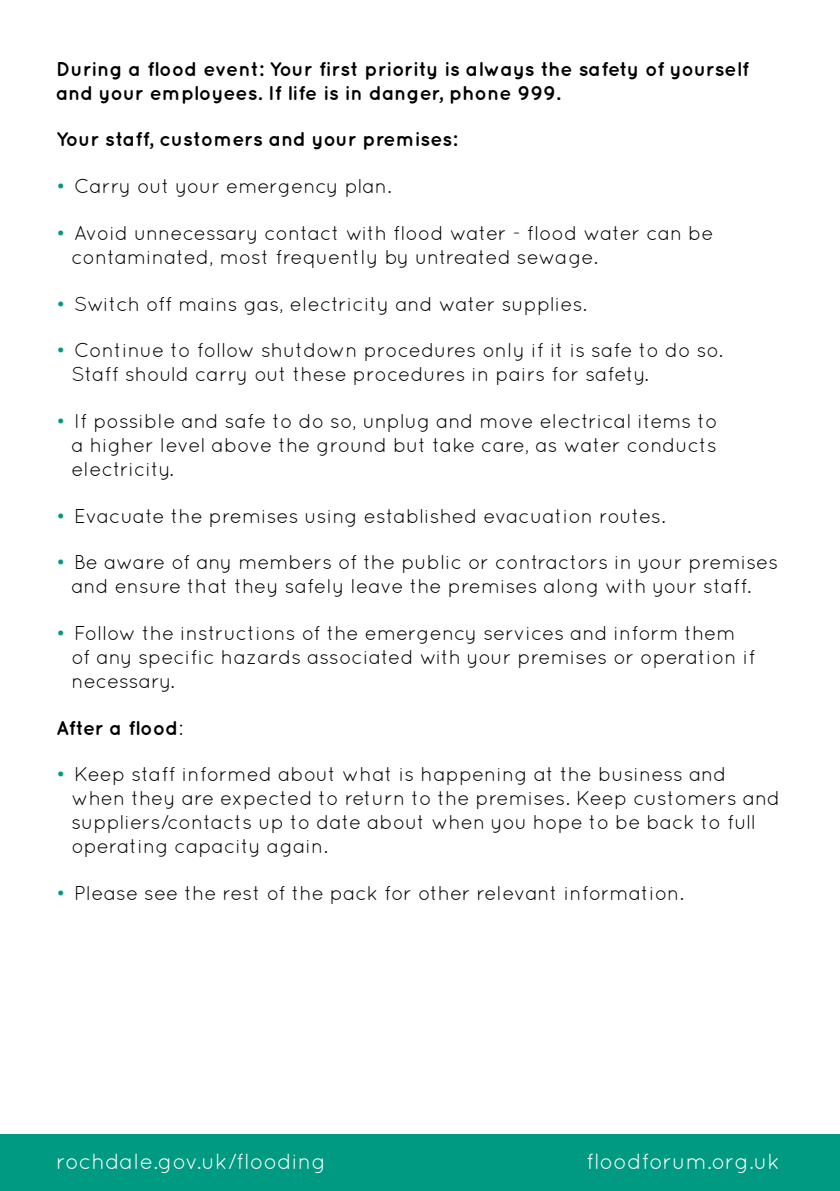
<style>
.page{position:relative;width:840px;height:1191px;background:#fff}
.page>*{position:absolute;margin:0;border:0;box-sizing:border-box;transform-origin:0 0}
.t1{font:22px "Quicksand";color:#fff}
.t2{font:20px/24px "Quicksand";color:#000}
.t3{font:700 20px/24px "Quicksand";color:#000}
.s1{color:#009a82}
.s2{font-weight:400}
</style>
<div class="page">
<div style="left:0;top:1134px;width:839px;height:57px;background:#009a82"></div>
<p class="t3" style="left:56px;top:56px;width:694px">During a flood event: Your first priority is always the safety of yourself and your employees. If life is in danger, phone 999.</p>
<p class="t3" style="left:56px;top:127px;width:402px">Your staff, customers and your premises:</p>
<p class="t2" style="left:56px;top:174px;width:337px"><span class="s1">•</span> Carry out your emergency plan.</p>
<p class="t2" style="left:71px;top:221px;width:643px;text-indent:-15px"><span class="s1">•</span> Avoid unnecessary contact with flood water - flood water can be contaminated, most frequently by untreated sewage.</p>
<p class="t2" style="left:56px;top:291px;width:532px"><span class="s1">•</span> Switch off mains gas, electricity and water supplies.</p>
<p class="t2" style="left:71px;top:338px;width:653px;text-indent:-15px"><span class="s1">•</span> Continue to follow shutdown procedures only if it is safe to do so.<br>Staff should carry out these procedures in pairs for safety.</p>
<p class="t2" style="left:71px;top:409px;width:647px;text-align:justify;text-indent:-15px"><span class="s1">•</span> If possible and safe to do so, unplug and move electrical items to a higher level above the ground but take care, as water conducts electricity.</p>
<p class="t2" style="left:56px;top:503px;width:611px"><span class="s1">•</span> Evacuate the premises using established evacuation routes.</p>
<p class="t2" style="left:56px;top:550px;width:723px;text-align:center"><span class="s1">•</span> Be aware of any members of the public or contractors in your premises and ensure that they safely leave the premises along with your staff.</p>
<p class="t2" style="left:71px;top:621px;width:685px;text-indent:-15px"><span class="s1">•</span> Follow the instructions of the emergency services and inform them of any specific hazards associated with your premises or operation if necessary.</p>
<p class="t3" style="left:56px;top:715px;width:129px">After a flood<span class="s2">:</span></p>
<p class="t2" style="left:71px;top:762px;width:709px;text-indent:-15px"><span class="s1">•</span> Keep staff informed about what is happening at the business and when they are expected to return to the premises. Keep customers and suppliers/contacts up to date about when you hope to be back to full operating capacity again.</p>
<p class="t2" style="left:56px;top:881px;width:629px"><span class="s1">•</span> Please see the rest of the pack for other relevant information.</p>
<p class="t1" style="left:56px;top:1148px;width:271px">rochdale.gov.uk/flooding</p>
<p class="t1" style="left:585px;top:1148px;width:195px">floodforum.org.uk</p>
</div>
